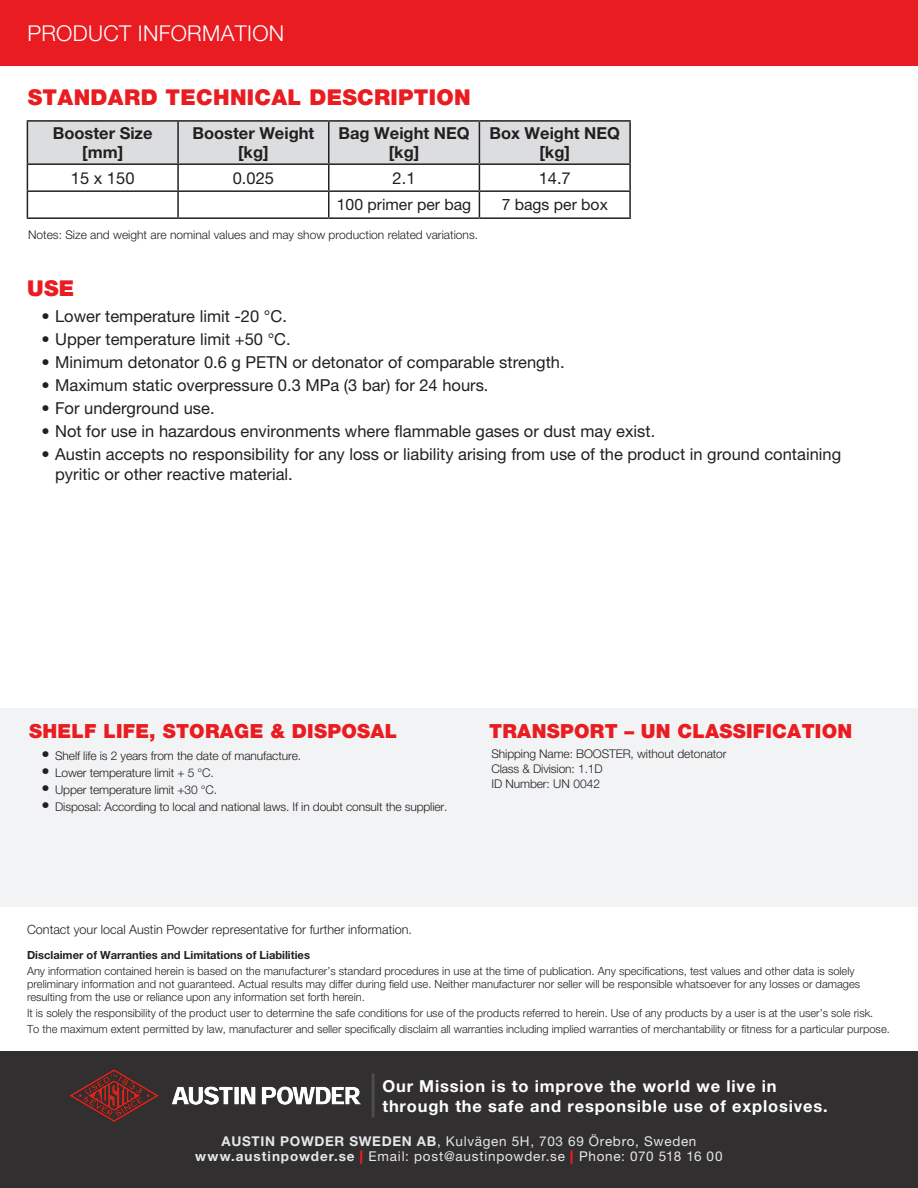
<style>
.page{position:relative;width:918px;height:1188px;background:#fff}
.page>*{position:absolute;margin:0;border:0;box-sizing:border-box;transform-origin:0 0}
.t1{font:900 21.9px "Helvetica Neue CE";letter-spacing:.015em;color:#e91c22}
.t2{font:300 21.9px "Helvetica Neue CE";letter-spacing:.015em;color:#fff}
.t3{font:900 19.5px "Helvetica Neue CE";letter-spacing:.015em;color:#e91c22}
.t4{font:16.5px/19.5px "Helvetica Neue CE";color:#231f20}
.t5{font:700 16.5px/19.8px "Helvetica Neue CE";letter-spacing:.05em;color:#fff}
.t6{font:700 16.5px/19.5px "Helvetica Neue CE";color:#231f20;text-align:center}
.t7{font:15.75px "Helvetica Neue CE";color:#231f20}
.t8{font:13.5px/14.7px "Helvetica Neue CE";letter-spacing:.05em;color:#e6e7e9;text-align:center}
.t9{font:300 12.75px "Helvetica Neue CE";color:#231f20}
.t10{font:300 12px "Helvetica Neue CE";letter-spacing:-.01em;color:#231f20}
.t11{font:300 11.25px/12.8px "Helvetica Neue CE";color:#231f20}
.t12{font:700 11.25px "Helvetica Neue CE";color:#231f20}
.s1{font-weight:400;font-size:16.5px}
.s2{font-weight:700}
.s3{font-weight:900;color:#e91c22}
</style>
<div class="page">
<div style="left:0;top:0;width:918px;height:66px;background:#e91c22"></div>
<hr style="left:27px;top:120px;width:151px;height:2px;background:#231f20">
<hr style="left:178px;top:120px;width:151px;height:2px;background:#231f20">
<hr style="left:329px;top:120px;width:150px;height:2px;background:#231f20">
<hr style="left:479px;top:120px;width:152px;height:2px;background:#231f20">
<hr style="left:629px;top:122px;width:2px;height:41px;background:#231f20">
<hr style="left:479px;top:163px;width:152px;height:2px;background:#231f20">
<hr style="left:629px;top:165px;width:2px;height:25px;background:#231f20">
<hr style="left:479px;top:190px;width:152px;height:2px;background:#231f20">
<svg style="left:27px;top:121px;width:603px;height:96px"></svg>
<hr style="left:629px;top:192px;width:2px;height:25px;background:#231f20">
<hr style="left:27px;top:217px;width:151px;height:2px;background:#231f20">
<hr style="left:178px;top:217px;width:151px;height:2px;background:#231f20">
<hr style="left:329px;top:217px;width:150px;height:2px;background:#231f20">
<hr style="left:479px;top:217px;width:152px;height:2px;background:#231f20">
<div style="left:0;top:1051px;width:918px;height:137px;background:#312f30"></div>
<img style="left:70px;top:1069px;width:290px;height:53px">
<hr style="left:372px;top:1073px;width:3px;height:44px;background:#4b4c4d">
<div style="left:0;top:708px;width:918px;height:199px;background:#f2f3f4"></div>
<p class="t2" style="left:27px;top:20px;width:258px">PRODUCT INFORMATION</p>
<p class="t1" style="left:28px;top:84px;width:444px">STANDARD TECHNICAL DESCRIPTION</p>
<p class="t6" style="left:53px;top:124px;width:101px">Booster Size [mm]</p>
<p class="t6" style="left:192px;top:124px;width:123px">Booster Weight [kg]</p>
<p class="t6" style="left:339px;top:124px;width:133px">Bag Weight NEQ [kg]</p>
<p class="t6" style="left:490px;top:124px;width:132px">Box Weight NEQ [kg]</p>
<p class="t4" style="left:71px;top:169px;width:65px">15 x 150</p>
<p class="t4" style="left:233px;top:169px;width:43px">0.025</p>
<p class="t4" style="left:393px;top:169px;width:24px">2.1</p>
<p class="t4" style="left:539px;top:169px;width:34px">14.7</p>
<p class="t7" style="left:337px;top:195px;width:136px">100 primer per bag</p>
<p class="t7" style="left:502px;top:195px;width:108px">7 bags per box</p>
<p class="t10" style="left:28px;top:228px;width:452px">Notes: Size and weight are nominal values and may show production related variations.</p>
<p class="t1" style="left:27px;top:274px;width:49px">USE</p>
<p class="t4" style="left:42px;top:308px;width:247px">• Lower temperature limit -20 °C.</p>
<p class="t4" style="left:42px;top:331px;width:251px">• Upper temperature limit +50 °C.</p>
<p class="t4" style="left:42px;top:354px;width:525px">• Minimum detonator 0.6 g PETN or detonator of comparable strength.</p>
<p class="t4" style="left:42px;top:377px;width:448px">• Maximum static overpressure 0.3 MPa (3 bar) for 24 hours.</p>
<p class="t4" style="left:42px;top:400px;width:175px">• For underground use.</p>
<p class="t4" style="left:42px;top:423px;width:615px">• Not for use in hazardous environments where flammable gases or dust may exist.</p>
<p class="t4" style="left:55px;top:446px;width:788px;text-indent:-13px">• Austin accepts no responsibility for any loss or liability arising from use of the product in ground containing pyritic or other reactive material.</p>
<p class="t3" style="left:29px;top:719px;width:370px">SHELF LIFE, STORAGE &amp; DISPOSAL</p>
<p class="t10" style="left:42px;top:748px;width:261px"><span class="s1">•</span> Shelf life is 2 years from the date of manufacture.</p>
<p class="t10" style="left:42px;top:765px;width:174px"><span class="s1">•</span> Lower temperature limit + 5 °C.</p>
<p class="t10" style="left:42px;top:782px;width:177px"><span class="s1">•</span> Upper temperature limit +30 °C.</p>
<p class="t10" style="left:42px;top:799px;width:407px"><span class="s1">•</span> Disposal: According to local and national laws. If in doubt consult the supplier.</p>
<p class="t3" style="left:489px;top:719px;width:365px">TRANSPORT – UN CLASSIFICATION</p>
<p class="t10" style="left:492px;top:747px;width:237px">Shipping Name: BOOSTER, without detonator</p>
<p class="t10" style="left:491px;top:762px;width:113px">Class &amp; Division: 1.1D</p>
<p class="t10" style="left:492px;top:777px;width:110px">ID Number: UN 0042</p>
<p class="t9" style="left:27px;top:922px;width:387px">Contact your local Austin Powder representative for further information.</p>
<p class="t12" style="left:27px;top:948px;width:285px">Disclaimer of Warranties and Limitations of Liabilities</p>
<p class="t11" style="left:27px;top:966px;width:835px">Any information contained herein is based on the manufacturer’s standard procedures in use at the time of publication. Any specifications, test values and other data is solely preliminary information and not guaranteed. Actual results may differ during field use. Neither manufacturer nor seller will be responsible whatsoever for any losses or damages resulting from the use or reliance upon any information set forth herein.</p>
<p class="t11" style="left:27px;top:1007px;width:848px">It is solely the responsibility of the product user to determine the safe conditions for use of the products referred to herein. Use of any products by a user is at the user’s sole risk.</p>
<p class="t11" style="left:27px;top:1023px;width:864px">To the maximum extent permitted by law, manufacturer and seller specifically disclaim all warranties including implied warranties of merchantability or fitness for a particular purpose.</p>
<p class="t5" style="left:382px;top:1078px;width:447px">Our Mission is to improve the world we live in through the safe and responsible use of explosives.</p>
<p class="t8" style="left:195px;top:1135px;width:529px"><span class="s2">AUSTIN POWDER SWEDEN AB</span>, Kulvägen 5H, 703 69 Örebro, Sweden <span class="s2">www.austinpowder.se</span> <span class="s3">|</span> Email: post@austinpowder.se <span class="s3">|</span> Phone: 070 518 16 00</p>
</div>
